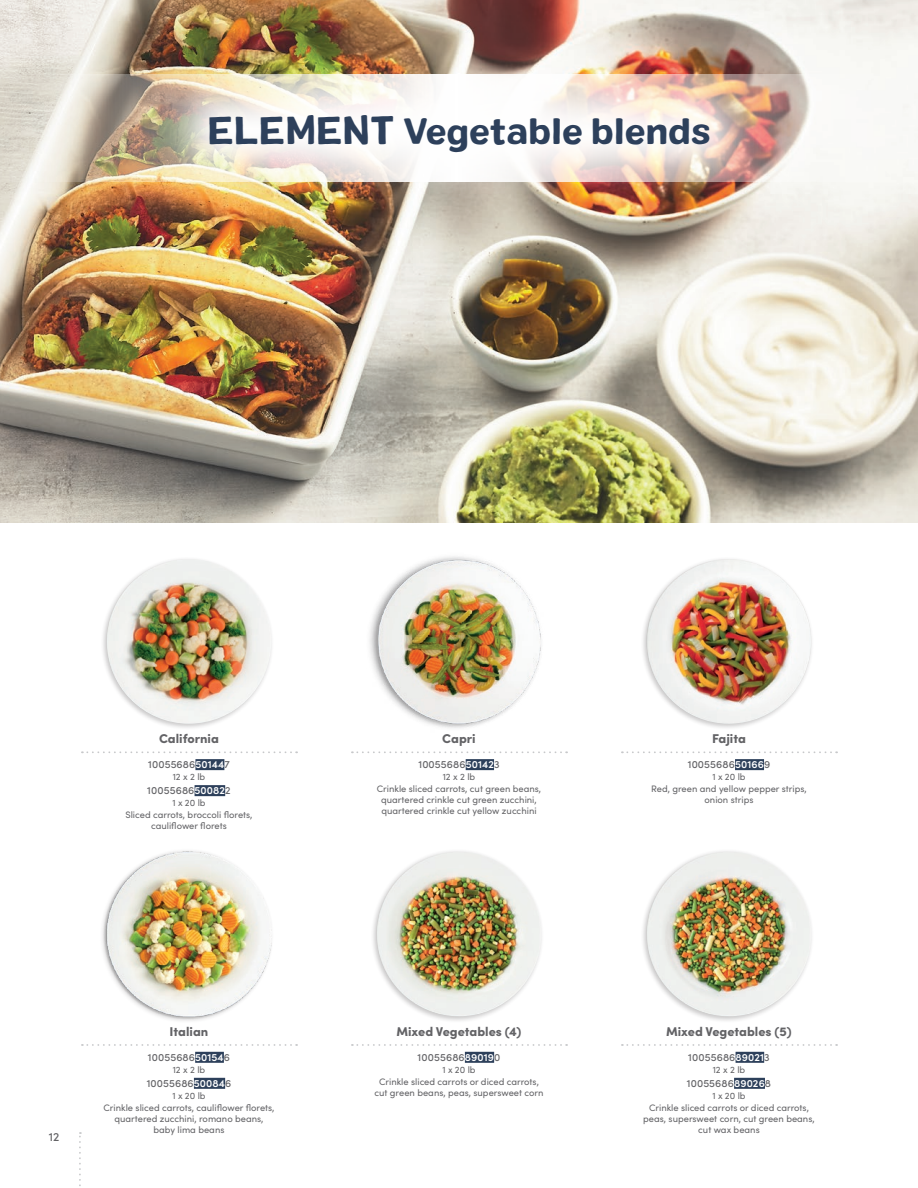
<style>
.page{position:relative;width:918px;height:1188px;background:#fff}
.page>*{position:absolute;margin:0;border:0;box-sizing:border-box;transform-origin:0 0}
.t1{font:36px "Colby St Bld";letter-spacing:-.01em;color:#2d405b}
.t2{font:900 12.75px "Sofia Pro";color:#636366}
.t3{font:500 12px "Sofia Pro";color:#636366}
.t4{font:500 10.5px "Sofia Pro";letter-spacing:.01em;color:#636366}
.t5{font:9.3px/12.1px "Sofia Pro";color:#636366;text-align:center}
.s1{font-size:39px}
.s2{font-weight:600;color:#fff}
</style>
<div class="page">
<svg style="left:79px;top:1132px;width:2px;height:54px"></svg>
<img style="left:102px;top:851px;width:170px;height:170px">
<div style="left:640px;top:556px;width:174px;height:174px;background:#231f20;opacity:.25"></div>
<img style="left:647px;top:559px;width:164px;height:165px;border-radius:82px">
<div style="left:100px;top:556px;width:174px;height:174px;background:#231f20;opacity:.25"></div>
<img style="left:107px;top:559px;width:164px;height:165px;border-radius:82px">
<img style="left:369px;top:556px;width:172px;height:172px">
<div style="left:370px;top:848px;width:174px;height:175px;background:#231f20;opacity:.25"></div>
<img style="left:377px;top:852px;width:164px;height:164px;border-radius:82px">
<div style="left:640px;top:848px;width:174px;height:175px;background:#231f20;opacity:.25"></div>
<img style="left:647px;top:852px;width:164px;height:164px;border-radius:82px">
<img style="left:0;top:0;width:918px;height:523px">
<svg style="left:0;top:74px;width:918px;height:108px"></svg>
<svg style="left:82px;top:1044px;width:215px;height:2px"></svg>
<div style="left:195px;top:1052px;width:29px;height:11px;background:#2d405b"></div>
<div style="left:194px;top:1078px;width:31px;height:11px;background:#2d405b"></div>
<svg style="left:622px;top:751px;width:215px;height:2px"></svg>
<div style="left:735px;top:759px;width:29px;height:11px;background:#2d405b"></div>
<svg style="left:82px;top:751px;width:215px;height:2px"></svg>
<div style="left:195px;top:759px;width:29px;height:11px;background:#2d405b"></div>
<div style="left:195px;top:785px;width:30px;height:11px;background:#2d405b"></div>
<svg style="left:352px;top:751px;width:215px;height:2px"></svg>
<div style="left:466px;top:759px;width:28px;height:11px;background:#2d405b"></div>
<svg style="left:352px;top:1044px;width:215px;height:2px"></svg>
<div style="left:465px;top:1052px;width:29px;height:11px;background:#2d405b"></div>
<svg style="left:622px;top:1044px;width:215px;height:2px"></svg>
<div style="left:736px;top:1052px;width:28px;height:11px;background:#2d405b"></div>
<div style="left:734px;top:1078px;width:31px;height:11px;background:#2d405b"></div>
<img style="left:159px;top:64px;width:601px;height:138px">
<h1 class="t1" style="left:207px;top:108px;width:505px"><span class="s1">ELEMENT</span> Vegetable blends</h1>
<h2 class="t2" style="left:159px;top:729px;width:61px">California</h2>
<p class="t4" style="left:148px;top:757px;width:83px">10055686<span class="s2">50144</span>7</p>
<p class="t5" style="left:173px;top:770px;width:34px">12 x 2 lb</p>
<p class="t4" style="left:147px;top:783px;width:85px">10055686<span class="s2">50082</span>2</p>
<p class="t5" style="left:125px;top:796px;width:129px">1 x 20 lb<br>Sliced carrots, broccoli florets,</p>
<p class="t5" style="left:151px;top:819px;width:77px">cauliflower florets</p>
<p class="t3" style="left:49px;top:1128px;width:12px">12</p>
<h2 class="t2" style="left:170px;top:1021px;width:40px">Italian</h2>
<p class="t4" style="left:148px;top:1049px;width:84px">10055686<span class="s2">50154</span>6</p>
<p class="t5" style="left:173px;top:1063px;width:34px">12 x 2 lb</p>
<p class="t4" style="left:147px;top:1075px;width:86px">10055686<span class="s2">50084</span>6</p>
<p class="t5" style="left:103px;top:1089px;width:173px">1 x 20 lb<br>Crinkle sliced carrots, cauliflower florets,</p>
<p class="t5" style="left:114px;top:1113px;width:151px;line-height:10.8px">quartered zucchini, romano beans, baby lima beans</p>
<h2 class="t2" style="left:442px;top:729px;width:35px">Capri</h2>
<p class="t4" style="left:418px;top:757px;width:83px">10055686<span class="s2">50142</span>3</p>
<p class="t5" style="left:377px;top:770px;width:166px">12 x 2 lb<br>Crinkle sliced carrots, cut green beans,</p>
<p class="t5" style="left:381px;top:794px;width:157px;line-height:10.9px;text-align:left">quartered crinkle cut green zucchini, quartered crinkle cut yellow zucchini</p>
<h2 class="t2" style="left:397px;top:1021px;width:126px">Mixed Vegetables (4)</h2>
<p class="t4" style="left:418px;top:1049px;width:84px">10055686<span class="s2">89019</span>0</p>
<p class="t5" style="left:379px;top:1063px;width:161px">1 x 20 lb<br>Crinkle sliced carrots or diced carrots,</p>
<p class="t5" style="left:374px;top:1086px;width:171px">cut green beans, peas, supersweet corn</p>
<h2 class="t2" style="left:712px;top:729px;width:35px">Fajita</h2>
<p class="t4" style="left:688px;top:757px;width:84px">10055686<span class="s2">50166</span>9</p>
<p class="t5" style="left:651px;top:770px;width:157px">1 x 20 lb<br>Red, green and yellow pepper strips,</p>
<p class="t5" style="left:705px;top:793px;width:50px">onion strips</p>
<h2 class="t2" style="left:666px;top:1021px;width:127px">Mixed Vegetables (5)</h2>
<p class="t4" style="left:688px;top:1049px;width:83px">10055686<span class="s2">89021</span>3</p>
<p class="t5" style="left:713px;top:1063px;width:34px">12 x 2 lb</p>
<p class="t4" style="left:687px;top:1075px;width:86px">10055686<span class="s2">89026</span>8</p>
<p class="t5" style="left:649px;top:1089px;width:161px">1 x 20 lb<br>Crinkle sliced carrots or diced carrots,</p>
<p class="t5" style="left:643px;top:1113px;width:173px;line-height:10.8px">peas, supersweet corn, cut green beans, cut wax beans</p>
</div>
